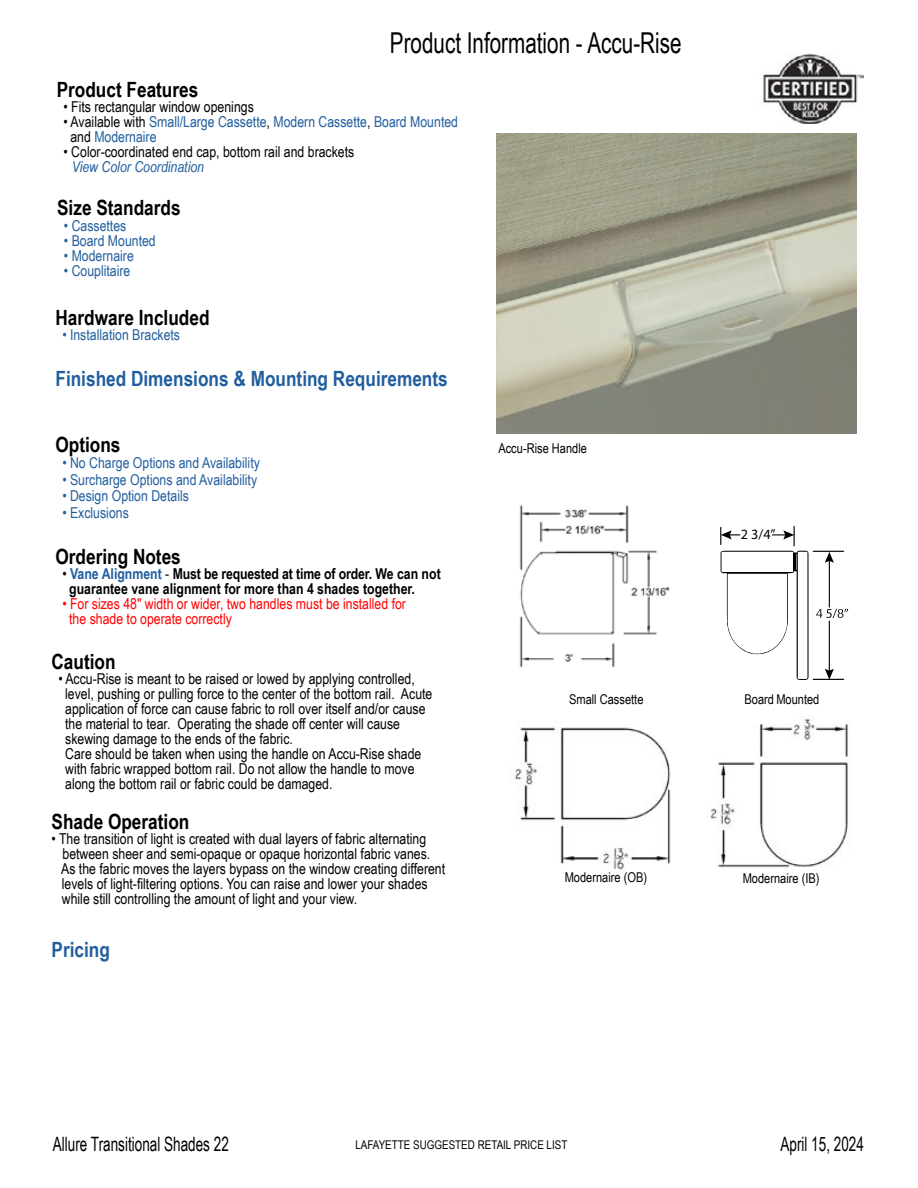
<style>
.page{position:relative;width:918px;height:1188px;background:#fff}
.page>*{position:absolute;margin:0;border:0;box-sizing:border-box;transform-origin:0 0}
.t1{font:28.8px "Arial Narrow";color:#000;scale:.87 1}
.t2{font:700 21px "Arial Narrow";color:#000}
.t3{font:700 21px "Arial Narrow";color:#215e9e}
.t4{font:19.8px "Arial Narrow";color:#000;scale:.83 1}
.t5{font:15px/15px "Arial Narrow";color:#000}
.t6{font:15px/15px "Arial Narrow";color:#215e9e}
.t7{font:700 15px/15px "Arial Narrow";color:#000}
.t8{font:15px/15px "Arial Narrow";color:#f00}
.t9{font:italic 15px "Arial Narrow";color:#215e9e}
.t10{font:14.25px "Myriad Pro";color:#000}
.t11{font:13.5px "Arial Narrow";color:#000}
.t12{font:12px "Arial Narrow";color:#000}
.s1{color:#000}
.s2{font-weight:400}
.s3{color:#215e9e}
</style>
<div class="page">
<svg style="left:720px;top:526px;width:128px;height:154px"></svg>
<img style="left:710px;top:717px;width:139px;height:151px">
<img style="left:515px;top:727px;width:156px;height:143px">
<img style="left:497px;top:134px;width:360px;height:299px">
<img style="left:519px;top:505px;width:151px;height:163px">
<img style="left:763px;top:54px;width:101px;height:69px">
<h1 class="t1" style="left:390px;top:22px;width:337px">Product Information - Accu-Rise</h1>
<h2 class="t2" style="left:57px;top:74px;width:143px">Product Features</h2>
<p class="t5" style="left:64px;top:99px;width:192px">• Fits rectangular window openings</p>
<p class="t6" style="left:70px;top:114px;width:389px;text-indent:-7px"><span class="s1">• Available with</span> Small/Large Cassette<span class="s1">,</span> Modern Cassette<span class="s1">,</span> Board Mounted <span class="s1">and</span> Modernaire</p>
<p class="t5" style="left:64px;top:144px;width:292px">• Color-coordinated end cap, bottom rail and brackets</p>
<p class="t9" style="left:72px;top:157px;width:134px">View Color Coordination</p>
<h2 class="t2" style="left:57px;top:191px;width:125px">Size Standards</h2>
<p class="t6" style="left:64px;top:218px;width:64px">• Cassettes</p>
<p class="t6" style="left:64px;top:233px;width:93px">• Board Mounted</p>
<p class="t6" style="left:64px;top:248px;width:71px">• Modernaire</p>
<p class="t6" style="left:64px;top:263px;width:68px">• Couplitaire</p>
<h2 class="t2" style="left:55px;top:302px;width:156px">Hardware Included</h2>
<p class="t6" style="left:62px;top:327px;width:119px">• Installation Brackets</p>
<h2 class="t3" style="left:56px;top:363px;width:394px">Finished Dimensions &amp; Mounting Requirements</h2>
<h2 class="t2" style="left:56px;top:428px;width:67px">Options</h2>
<p class="t6" style="left:62px;top:455px;width:199px">• No Charge Options and Availability</p>
<p class="t6" style="left:62px;top:471px;width:196px">• Surcharge Options and Availability</p>
<p class="t6" style="left:62px;top:488px;width:128px">• Design Option Details</p>
<p class="t6" style="left:62px;top:504px;width:68px">• Exclusions</p>
<h2 class="t2" style="left:56px;top:541px;width:127px">Ordering Notes</h2>
<p class="t7" style="left:69px;top:566px;width:373px;text-indent:-7px"><span class="s2">•</span> <span class="s3">Vane Alignment</span> <span class="s2">-</span> Must be requested at time of order. We can not guarantee vane alignment for more than 4 shades together.</p>
<p class="t8" style="left:69px;top:596px;width:338px;text-indent:-7px">• For sizes 48" width or wider, two handles must be installed for the shade to operate correctly</p>
<h2 class="t2" style="left:52px;top:646px;width:66px">Caution</h2>
<p class="t5" style="left:65px;top:671px;width:369px;text-indent:-7px">• Accu-Rise is meant to be raised or lowed by applying controlled, level, pushing or pulling force to the center of the bottom rail. Acute application of force can cause fabric to roll over itself and/or cause the material to tear. Operating the shade off center will cause skewing damage to the ends of the fabric.<br>Care should be taken when using the handle on Accu-Rise shade with fabric wrapped bottom rail. Do not allow the handle to move along the bottom rail or fabric could be damaged.</p>
<h2 class="t2" style="left:52px;top:805px;width:139px">Shade Operation</h2>
<p class="t5" style="left:61px;top:830px;width:386px;text-indent:-10px">• The transition of light is created with dual layers of fabric alternating between sheer and semi-opaque or opaque horizontal fabric vanes.<br>As the fabric moves the layers bypass on the window creating different levels of light-filtering options. You can raise and lower your shades while still controlling the amount of light and your view.</p>
<h2 class="t3" style="left:52px;top:933px;width:60px">Pricing</h2>
<p class="t11" style="left:498px;top:438px;width:90px">Accu-Rise Handle</p>
<p class="t10" style="left:741px;top:525px;width:36px">2 3/4”</p>
<p class="t11" style="left:569px;top:689px;width:76px">Small Cassette</p>
<p class="t11" style="left:745px;top:689px;width:76px">Board Mounted</p>
<p class="t11" style="left:565px;top:868px;width:84px">Modernaire (OB)</p>
<p class="t11" style="left:743px;top:869px;width:78px">Modernaire (IB)</p>
<h3 class="t4" style="left:53px;top:1130px;width:214px">Allure Transitional Shades 22</h3>
<p class="t12" style="left:355px;top:1136px;width:214px">LAFAYETTE SUGGESTED RETAIL PRICE LIST</p>
<h3 class="t4" style="left:781px;top:1130px;width:102px">April 15, 2024</h3>
</div>
